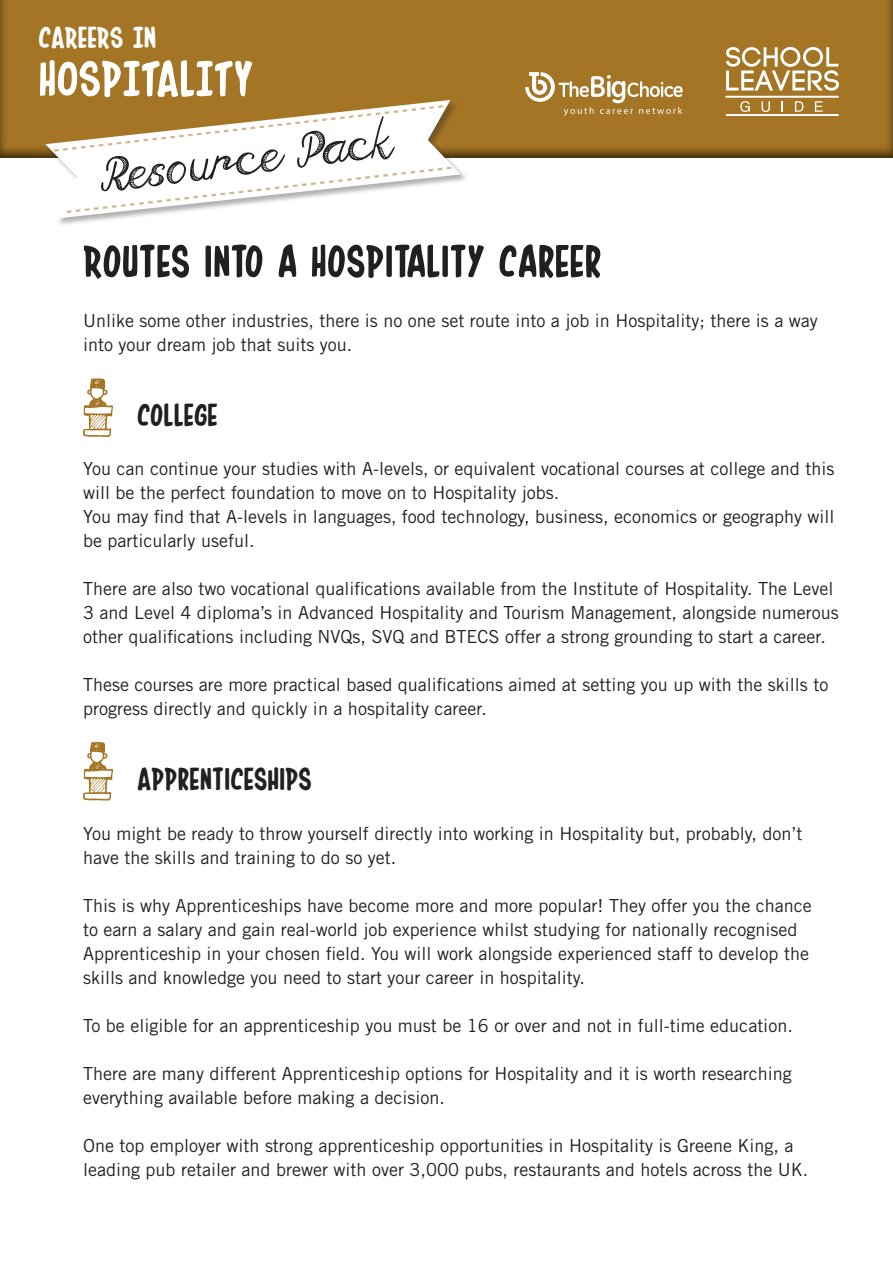
<style>
.page{position:relative;width:893px;height:1263px;background:#fff}
.page>*{position:absolute;margin:0;border:0;box-sizing:border-box;transform-origin:0 0}
.t1{font:60px "In House Edition";color:#fff}
.Paragraph_Style_1{font:54px "In House Edition";color:#231f20}
.t2{font:49.8px "Falling Rain";color:#231f20}
.Paragraph_Style_1-2{font:37.5px "In House Edition";color:#231f20}
.t3{font:36px "In House Edition";color:#fff}
.t4{font:18px/24px "Trade Gothic LT Std";color:#231f20}
</style>
<div class="page">
<div style="left:0;top:0;width:893px;height:160px;background:#231f20;opacity:.75"></div>
<hr style="left:727px;top:114px;width:111px;height:2px;background:#fff">
<svg style="left:726px;top:47px;width:113px;height:44px"></svg>
<svg style="left:740px;top:101px;width:10px;height:11px"></svg>
<svg style="left:762px;top:101px;width:8px;height:11px"></svg>
<svg style="left:795px;top:101px;width:8px;height:11px"></svg>
<svg style="left:815px;top:101px;width:8px;height:11px"></svg>
<hr style="left:726px;top:96px;width:112px;height:2px;background:#fff">
<div style="left:46px;top:100px;width:423px;height:127px;background:#231f20;opacity:.35"></div>
<svg style="left:45px;top:100px;width:415px;height:119px"></svg>
<svg style="left:52px;top:104px;width:393px;height:49px"></svg>
<svg style="left:64px;top:165px;width:390px;height:49px"></svg>
<svg style="left:525px;top:72px;width:158px;height:44px"></svg>
<svg style="left:83px;top:378px;width:30px;height:59px"></svg>
<svg style="left:83px;top:742px;width:30px;height:59px"></svg>
<p class="t3" style="left:38px;top:21px;width:119px">CAREERS IN</p>
<p class="t1" style="left:38px;top:52px;width:216px">HOSPITALITY</p>
<p class="t2" style="left:96px;top:147px;width:298px;rotate:-7deg">Resource Pack</p>
<p class="Paragraph_Style_1" style="left:83px;top:237px;width:520px">ROUTES INTO A HOSPITALITY CAREER</p>
<p class="t4" style="left:83px;top:308px;width:736px">Unlike some other industries, there is no one set route into a job in Hospitality; there is a way into your dream job that suits you.</p>
<p class="Paragraph_Style_1-2" style="left:137px;top:398px;width:82px">COLLEGE</p>
<p class="t4" style="left:83px;top:457px;width:753px">You can continue your studies with A-levels, or equivalent vocational courses at college and this will be the perfect foundation to move on to Hospitality jobs.</p>
<p class="t4" style="left:83px;top:505px;width:753px">You may find that A-levels in languages, food technology, business, economics or geography will be particularly useful.</p>
<p class="t4" style="left:83px;top:577px;width:757px">There are also two vocational qualifications available from the Institute of Hospitality. The Level<br>3 and Level 4 diploma’s in Advanced Hospitality and Tourism Management, alongside numerous other qualifications including NVQs, SVQ and BTECS offer a strong grounding to start a career.</p>
<p class="t4" style="left:83px;top:673px;width:747px">These courses are more practical based qualifications aimed at setting you up with the skills to progress directly and quickly in a hospitality career.</p>
<p class="Paragraph_Style_1-2" style="left:137px;top:762px;width:177px">APPRENTICESHIPS</p>
<p class="t4" style="left:83px;top:821px;width:721px">You might be ready to throw yourself directly into working in Hospitality but, probably, don’t have the skills and training to do so yet.</p>
<p class="t4" style="left:83px;top:893px;width:730px">This is why Apprenticeships have become more and more popular! They offer you the chance to earn a salary and gain real-world job experience whilst studying for nationally recognised Apprenticeship in your chosen field. You will work alongside experienced staff to develop the skills and knowledge you need to start your career in hospitality.</p>
<p class="t4" style="left:83px;top:1013px;width:711px">To be eligible for an apprenticeship you must be 16 or over and not in full-time education.</p>
<p class="t4" style="left:83px;top:1061px;width:710px">There are many different Apprenticeship options for Hospitality and it is worth researching everything available before making a decision.</p>
<p class="t4" style="left:83px;top:1133px;width:727px">One top employer with strong apprenticeship opportunities in Hospitality is Greene King, a leading pub retailer and brewer with over 3,000 pubs, restaurants and hotels across the UK.</p>
</div>
